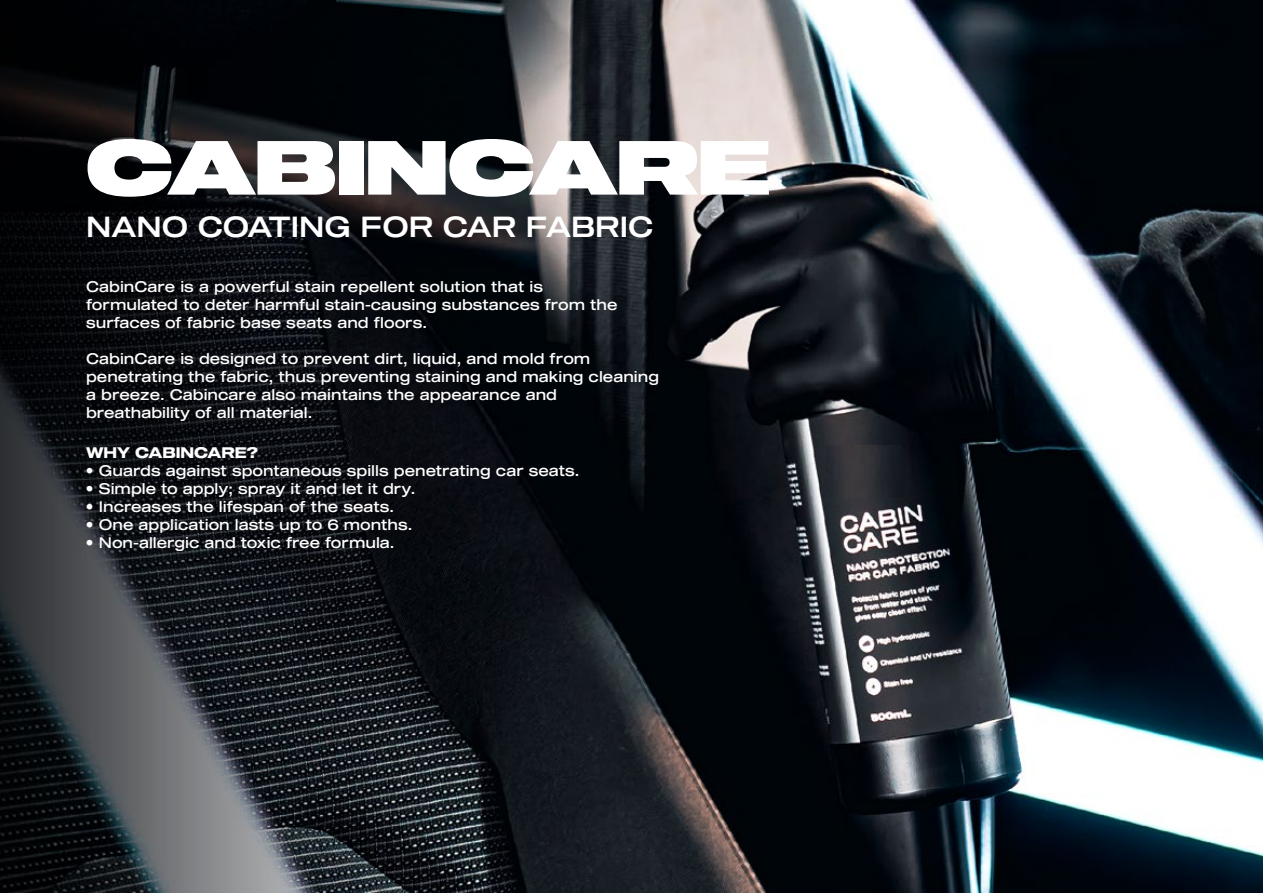
<style>
.page{position:relative;width:1263px;height:893px;background:#fff}
.page>*{position:absolute;margin:0;border:0;box-sizing:border-box;transform-origin:0 0}
.t1{font:75px "Shapiro 95 Super Extd";color:#fff}
.t2{font:28.5px "Shapiro 55 Middle Wide";color:#fff}
.t3{font:15px/18px "Shapiro 45 Welter Wide";color:#fff}
.t4{font:15px "Shapiro 75 Heavy Wide";color:#fff}
</style>
<div class="page">
<img style="left:0;top:0;width:1263px;height:893px">
<img style="left:826px;top:446px;width:78px;height:51px">
<h1 class="t1" style="left:86px;top:114px;width:686px">CABINCARE</h1>
<h2 class="t2" style="left:86px;top:206px;width:569px">NANO COATING FOR CAR FABRIC</h2>
<p class="t3" style="left:86px;top:278px;width:533px">CabinCare is a powerful stain repellent solution that is formulated to deter harmful stain-causing substances from the surfaces of fabric base seats and floors.</p>
<p class="t3" style="left:86px;top:350px;width:574px">CabinCare is designed to prevent dirt, liquid, and mold from penetrating the fabric, thus preventing staining and making cleaning a breeze. Cabincare also maintains the appearance and breathability of all material.</p>
<p class="t4" style="left:86px;top:442px;width:173px">WHY CABINCARE?</p>
<p class="t3" style="left:86px;top:463px;width:495px">• Guards against spontaneous spills penetrating car seats.</p>
<p class="t3" style="left:86px;top:481px;width:331px">• Simple to apply; spray it and let it dry.</p>
<p class="t3" style="left:86px;top:499px;width:309px">• Increases the lifespan of the seats.</p>
<p class="t3" style="left:86px;top:517px;width:328px">• One application lasts up to 6 months.</p>
<p class="t3" style="left:86px;top:535px;width:310px">• Non-allergic and toxic free formula.</p>
</div>
